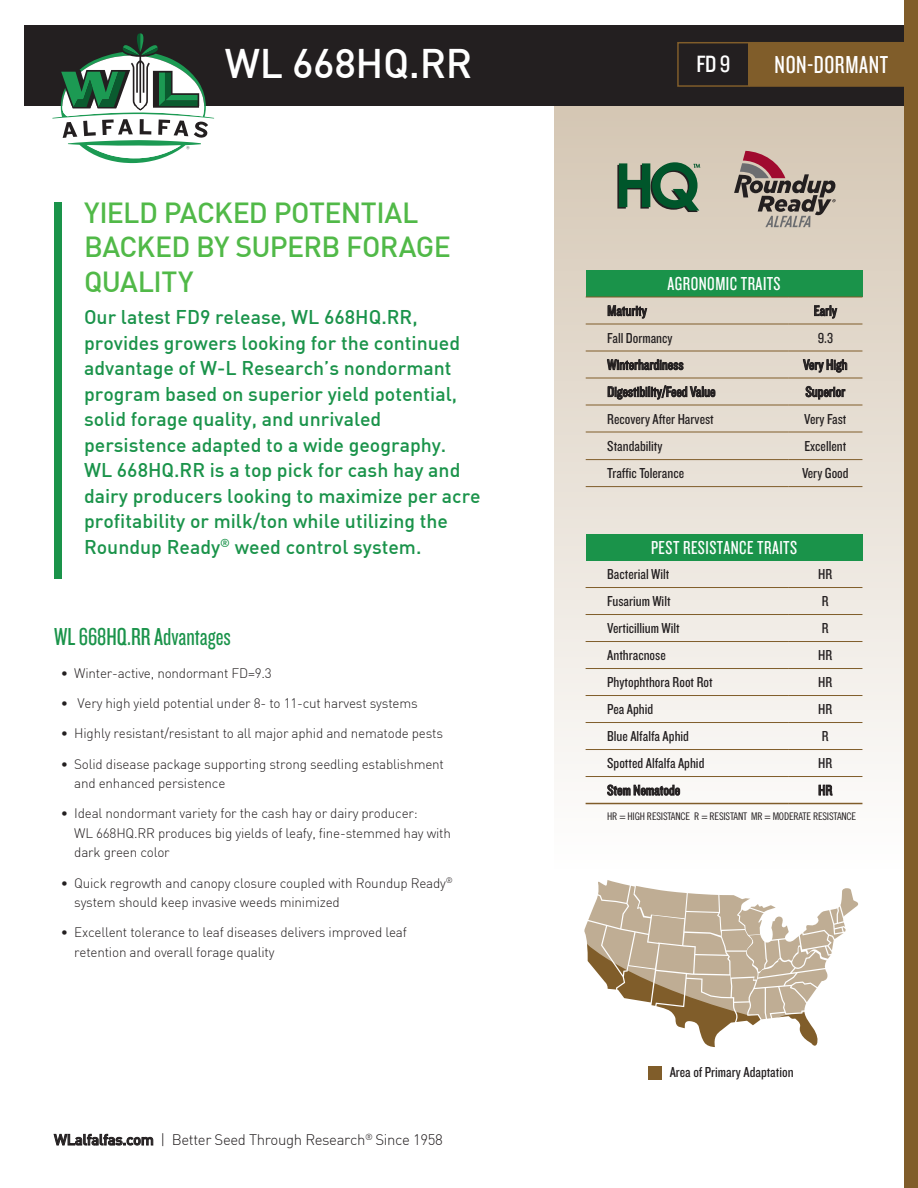
<style>
.page{position:relative;width:918px;height:1188px;background:#fff}
.page>*{position:absolute;margin:0;border:0;box-sizing:border-box;transform-origin:0 0}
.t1{font:500 40.5px "DIN";letter-spacing:-.01em;color:#fff}
.t2{font:500 28.5px/34.5px "DIN";letter-spacing:-.025em;color:#51b948}
.t3{font:25.5px "Knockout 28 Junior Feathrwt";color:#1a934a}
.t4{font:25.5px "Knockout 28 Junior Feathrwt";letter-spacing:.025em;color:#fff}
.t5{font:24.45px "Knockout 29 Junior Ltweight";color:#fff}
.t6{font:500 19.5px/25.5px "DIN";color:#1a934a}
.t7{font:19.5px "Knockout 28 Junior Feathrwt";letter-spacing:.025em;color:#fff}
.t8{font:15px "Knockout 29 Junior Ltweight";color:#231f20}
.t9{font:300 15px "DIN";letter-spacing:-.025em;color:#231f20}
.t10{font:300 13.5px/19.5px "DIN";letter-spacing:-.015em;color:#231f20}
.t11{font:10.5px "Trade Gothic Cond Eighteen";letter-spacing:-.02em;color:#231f20}
.s1{font-weight:500}
</style>
<div class="page">
<div style="left:24px;top:25px;width:894px;height:81px;background:#231f20"></div>
<svg style="left:52px;top:33px;width:162px;height:131px"></svg>
<svg style="left:54px;top:1134px;width:99px;height:11px"></svg>
<div style="left:554px;top:106px;width:351px;height:762px;background:linear-gradient(to bottom,#d4c6b3,#fdfdfd)"></div>
<div style="left:677px;top:42px;width:73px;height:45px;border:2px solid #805d2a"></div>
<div style="left:749px;top:42px;width:168px;height:45px;background:#805d2a;border:2px solid #805d2a"></div>
<div style="left:904px;top:0;width:14px;height:1188px;background:#805d2a"></div>
<svg style="left:617px;top:162px;width:83px;height:50px;background:#608468"></svg>
<svg style="left:734px;top:151px;width:102px;height:76px;background:#a9978e"></svg>
<div style="left:586px;top:270px;width:276px;height:27px;background:#1a934a"></div>
<hr style="left:586px;top:297px;width:202px;height:1px;background:#805d2a">
<hr style="left:788px;top:297px;width:74px;height:1px;background:#805d2a">
<hr style="left:586px;top:324px;width:202px;height:1px;background:#805d2a">
<hr style="left:788px;top:324px;width:74px;height:1px;background:#805d2a">
<hr style="left:586px;top:351px;width:202px;height:1px;background:#805d2a">
<hr style="left:788px;top:351px;width:74px;height:1px;background:#805d2a">
<hr style="left:586px;top:378px;width:202px;height:1px;background:#805d2a">
<hr style="left:788px;top:378px;width:74px;height:1px;background:#805d2a">
<hr style="left:586px;top:405px;width:202px;height:1px;background:#805d2a">
<hr style="left:788px;top:405px;width:74px;height:1px;background:#805d2a">
<hr style="left:586px;top:432px;width:202px;height:1px;background:#805d2a">
<hr style="left:788px;top:432px;width:74px;height:1px;background:#805d2a">
<hr style="left:586px;top:459px;width:202px;height:1px;background:#805d2a">
<hr style="left:788px;top:459px;width:74px;height:1px;background:#805d2a">
<hr style="left:586px;top:486px;width:202px;height:1px;background:#805d2a">
<hr style="left:788px;top:486px;width:74px;height:1px;background:#805d2a">
<svg style="left:608px;top:305px;width:39px;height:13px"></svg>
<svg style="left:814px;top:305px;width:23px;height:13px"></svg>
<svg style="left:607px;top:359px;width:76px;height:11px"></svg>
<svg style="left:803px;top:359px;width:44px;height:13px"></svg>
<svg style="left:608px;top:385px;width:107px;height:14px"></svg>
<svg style="left:806px;top:386px;width:39px;height:13px"></svg>
<div style="left:586px;top:534px;width:276px;height:27px;background:#1a934a"></div>
<hr style="left:586px;top:587px;width:202px;height:1px;background:#805d2a">
<hr style="left:788px;top:587px;width:74px;height:1px;background:#805d2a">
<hr style="left:586px;top:614px;width:202px;height:1px;background:#805d2a">
<hr style="left:788px;top:614px;width:74px;height:1px;background:#805d2a">
<hr style="left:586px;top:641px;width:202px;height:1px;background:#805d2a">
<hr style="left:788px;top:641px;width:74px;height:1px;background:#805d2a">
<hr style="left:586px;top:668px;width:202px;height:1px;background:#805d2a">
<hr style="left:788px;top:668px;width:74px;height:1px;background:#805d2a">
<hr style="left:586px;top:695px;width:202px;height:1px;background:#805d2a">
<hr style="left:788px;top:695px;width:74px;height:1px;background:#805d2a">
<hr style="left:586px;top:722px;width:202px;height:1px;background:#805d2a">
<hr style="left:788px;top:722px;width:74px;height:1px;background:#805d2a">
<hr style="left:586px;top:749px;width:202px;height:1px;background:#805d2a">
<hr style="left:788px;top:749px;width:74px;height:1px;background:#805d2a">
<hr style="left:586px;top:776px;width:202px;height:1px;background:#805d2a">
<hr style="left:788px;top:776px;width:74px;height:1px;background:#805d2a">
<hr style="left:586px;top:803px;width:202px;height:1px;background:#805d2a">
<hr style="left:788px;top:803px;width:74px;height:1px;background:#805d2a">
<svg style="left:607px;top:785px;width:73px;height:11px"></svg>
<svg style="left:819px;top:785px;width:13px;height:11px"></svg>
<div style="left:54px;top:202px;width:8px;height:377px;background:#1a934a"></div>
<svg style="left:584px;top:880px;width:274px;height:167px"></svg>
<div style="left:648px;top:1066px;width:14px;height:14px;background:#805d2a"></div>
<h1 class="t1" style="left:225px;top:38px;width:249px">WL 668HQ.RR</h1>
<h2 class="t2" style="left:84px;top:194px;width:368px">YIELD PACKED POTENTIAL<br>BACKED BY SUPERB FORAGE<br>QUALITY</h2>
<p class="t6" style="left:84px;top:304px;width:398px">Our latest FD9 release, WL 668HQ.RR, provides growers looking for the continued advantage of W-L Research’s nondormant program based on superior yield potential, solid forage quality, and unrivaled persistence adapted to a wide geography.<br>WL 668HQ.RR is a top pick for cash hay and dairy producers looking to maximize per acre profitability or milk/ton while utilizing the Roundup Ready<sup>®</sup> weed control system.</p>
<h3 class="t3" style="left:54px;top:621px;width:178px">WL 668HQ.RR Advantages</h3>
<p class="t10" style="left:61px;top:663px;width:213px">• Winter-active, nondormant FD=9.3</p>
<p class="t10" style="left:61px;top:693px;width:358px">• Very high yield potential under 8- to 11-cut harvest systems</p>
<p class="t10" style="left:61px;top:723px;width:384px">• Highly resistant/resistant to all major aphid and nematode pests</p>
<p class="t10" style="left:74px;top:754px;width:371px;text-indent:-14px">• Solid disease package supporting strong seedling establishment and enhanced persistence</p>
<p class="t10" style="left:74px;top:804px;width:378px;text-indent:-14px">• Ideal nondormant variety for the cash hay or dairy producer:<br>WL 668HQ.RR produces big yields of leafy, fine-stemmed hay with dark green color</p>
<p class="t10" style="left:74px;top:873px;width:380px;text-indent:-13px">• Quick regrowth and canopy closure coupled with Roundup Ready<sup>® </sup>system should keep invasive weeds minimized</p>
<p class="t10" style="left:74px;top:923px;width:334px;text-indent:-13px">• Excellent tolerance to leaf diseases delivers improved leaf retention and overall forage quality</p>
<p class="t9" style="left:54px;top:1130px;width:390px"><span class="s1">WLalfalfas.com</span> | Better Seed Through Research<sup>®</sup> Since 1958</p>
<h3 class="t5" style="left:697px;top:48px;width:35px">FD 9</h3>
<h3 class="t4" style="left:775px;top:48px;width:115px">NON-DORMANT</h3>
<h3 class="t7" style="left:667px;top:272px;width:115px">AGRONOMIC TRAITS</h3>
<p class="t8" style="left:607px;top:301px;width:41px">Maturity</p>
<p class="t8" style="left:814px;top:301px;width:25px">Early</p>
<p class="t8" style="left:607px;top:328px;width:67px">Fall Dormancy</p>
<p class="t8" style="left:818px;top:328px;width:17px">9.3</p>
<p class="t8" style="left:607px;top:355px;width:78px">Winterhardiness</p>
<p class="t8" style="left:803px;top:355px;width:46px">Very High</p>
<p class="t8" style="left:607px;top:382px;width:110px">Digestibility/Feed Value</p>
<p class="t8" style="left:805px;top:382px;width:41px">Superior</p>
<p class="t8" style="left:607px;top:409px;width:108px">Recovery After Harvest</p>
<p class="t8" style="left:804px;top:409px;width:44px">Very Fast</p>
<p class="t8" style="left:607px;top:436px;width:57px">Standability</p>
<p class="t8" style="left:804px;top:436px;width:43px">Excellent</p>
<p class="t8" style="left:607px;top:464px;width:78px">Traffic Tolerance</p>
<p class="t8" style="left:802px;top:464px;width:48px">Very Good</p>
<h3 class="t7" style="left:651px;top:535px;width:148px">PEST RESISTANCE TRAITS</h3>
<p class="t8" style="left:607px;top:564px;width:64px">Bacterial Wilt</p>
<p class="t8" style="left:818px;top:564px;width:16px">HR</p>
<p class="t8" style="left:607px;top:591px;width:65px">Fusarium Wilt</p>
<p class="t8" style="left:822px;top:591px;width:8px">R</p>
<p class="t8" style="left:607px;top:618px;width:74px">Verticillium Wilt</p>
<p class="t8" style="left:822px;top:618px;width:8px">R</p>
<p class="t8" style="left:607px;top:645px;width:60px">Anthracnose</p>
<p class="t8" style="left:818px;top:645px;width:16px">HR</p>
<p class="t8" style="left:607px;top:672px;width:107px">Phytophthora Root Rot</p>
<p class="t8" style="left:818px;top:672px;width:16px">HR</p>
<p class="t8" style="left:607px;top:699px;width:48px">Pea Aphid</p>
<p class="t8" style="left:818px;top:699px;width:16px">HR</p>
<p class="t8" style="left:607px;top:726px;width:83px">Blue Alfalfa Aphid</p>
<p class="t8" style="left:822px;top:726px;width:8px">R</p>
<p class="t8" style="left:607px;top:753px;width:99px">Spotted Alfalfa Aphid</p>
<p class="t8" style="left:818px;top:753px;width:16px">HR</p>
<p class="t8" style="left:607px;top:781px;width:74px">Stem Nematode</p>
<p class="t8" style="left:818px;top:781px;width:16px">HR</p>
<p class="t11" style="left:607px;top:810px;width:251px">HR = HIGH RESISTANCE R = RESISTANT MR = MODERATE RESISTANCE</p>
<p class="t8" style="left:670px;top:1063px;width:125px">Area of Primary Adaptation</p>
</div>
